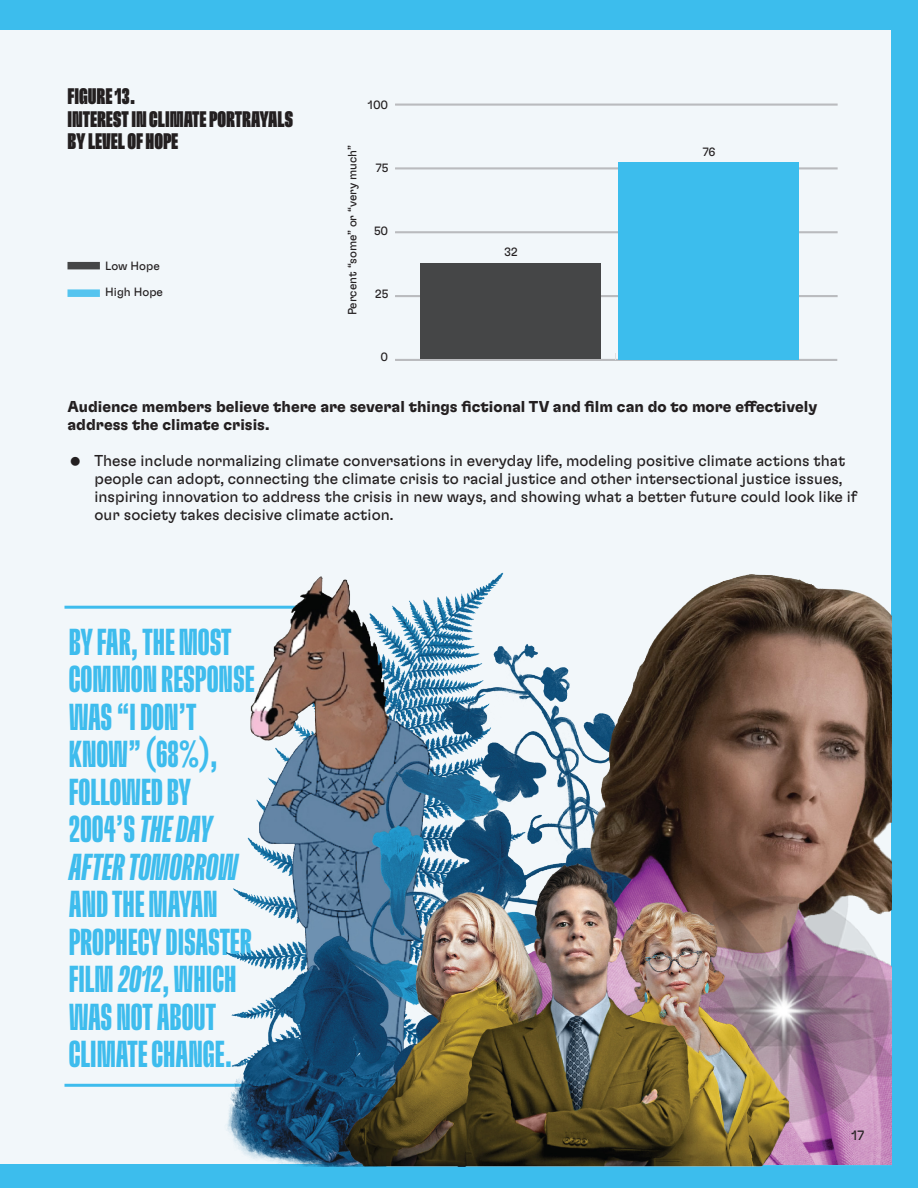
<style>
.page{position:relative;width:918px;height:1188px;background:#3cbded}
.page>*{position:absolute;margin:0;border:0;box-sizing:border-box;transform-origin:0 0}
.t1{font:37.5px/37.5px "GT Flexa X Cm Bd";color:#3ebced}
.t2{font:22.5px/22.5px "GT Flexa X Cm Bl";color:#231f20}
.t3{font:15.75px/18px "GT Flexa";color:#231f20}
.t4{font:700 15.75px/18px "GT Flexa";color:#231f20}
.t5{font:13.5px "GT Flexa";color:#231f20}
.t6{font:12px "GT Flexa";color:#231f20}
.s1{font-family:"GT Flexa X Cm Bd It"}
</style>
<div class="page">
<div style="left:1px;top:30px;width:890px;height:1134px;background:#f2f7fa"></div>
<div style="left:395px;top:359px;width:442px;height:2px;border:1px solid #babbbe"></div>
<div style="left:395px;top:295px;width:443px;height:2px;border:1px solid #babbbe"></div>
<div style="left:395px;top:231px;width:443px;height:2px;border:1px solid #babbbe"></div>
<div style="left:395px;top:167px;width:443px;height:2px;border:1px solid #babbbe"></div>
<div style="left:395px;top:104px;width:443px;height:2px;border:1px solid #babbbe"></div>
<div style="left:68px;top:262px;width:32px;height:7px;background:#454647"></div>
<div style="left:68px;top:289px;width:32px;height:8px;background:#55c4ef"></div>
<div style="left:421px;top:264px;width:180px;height:95px;background:#454647"></div>
<div style="left:618px;top:162px;width:181px;height:197px;background:#3cbded"></div>
<hr style="left:64px;top:606px;width:252px;height:3px;background:#3ebced">
<hr style="left:64px;top:1084px;width:252px;height:3px;background:#3ebced">
<img style="left:170px;top:572px;width:721px;height:594px">
<p class="t2" style="left:68px;top:85px;width:227px">FIGURE 13.<br>INTEREST IN CLIMATE PORTRAYALS<br>BY LEVEL OF HOPE</p>
<p class="t6" style="left:105px;top:258px;width:56px">Low Hope</p>
<p class="t6" style="left:105px;top:284px;width:59px">High Hope</p>
<p class="t6" style="left:368px;top:97px;width:22px">100</p>
<p class="t6" style="left:345px;top:315px;width:171px;rotate:-90deg">Percent “some” or “very much”</p>
<p class="t6" style="left:376px;top:160px;width:14px">75</p>
<p class="t6" style="left:374px;top:223px;width:16px">50</p>
<p class="t6" style="left:375px;top:286px;width:15px">25</p>
<p class="t6" style="left:381px;top:349px;width:9px">0</p>
<p class="t6" style="left:504px;top:244px;width:15px">32</p>
<p class="t6" style="left:703px;top:144px;width:14px">76</p>
<p class="t4" style="left:68px;top:397px;width:751px">Audience members believe there are several things fictional TV and film can do to more effectively address the climate crisis.</p>
<p class="t3" style="left:94px;top:451px;width:764px">These include normalizing climate conversations in everyday life, modeling positive climate actions that people can adopt, connecting the climate crisis to racial justice and other intersectional justice issues, inspiring innovation to address the crisis in new ways, and showing what a better future could look like if our society takes decisive climate action.</p>
<p class="t1" style="left:69px;top:622px;width:187px">BY FAR, THE MOST<br>COMMON RESPONSE<br>WAS “I DON’T<br>KNOW” (68%),<br>FOLLOWED BY<br>2004’S <span class="s1">THE DAY<br>AFTER TOMORROW<br></span>AND THE MAYAN<br>PROPHECY DISASTER<br>FILM <span class="s1">2012</span>, WHICH<br>WAS NOT ABOUT<br>CLIMATE CHANGE.</p>
<p class="t5" style="left:852px;top:1127px;width:14px">17</p>
</div>
